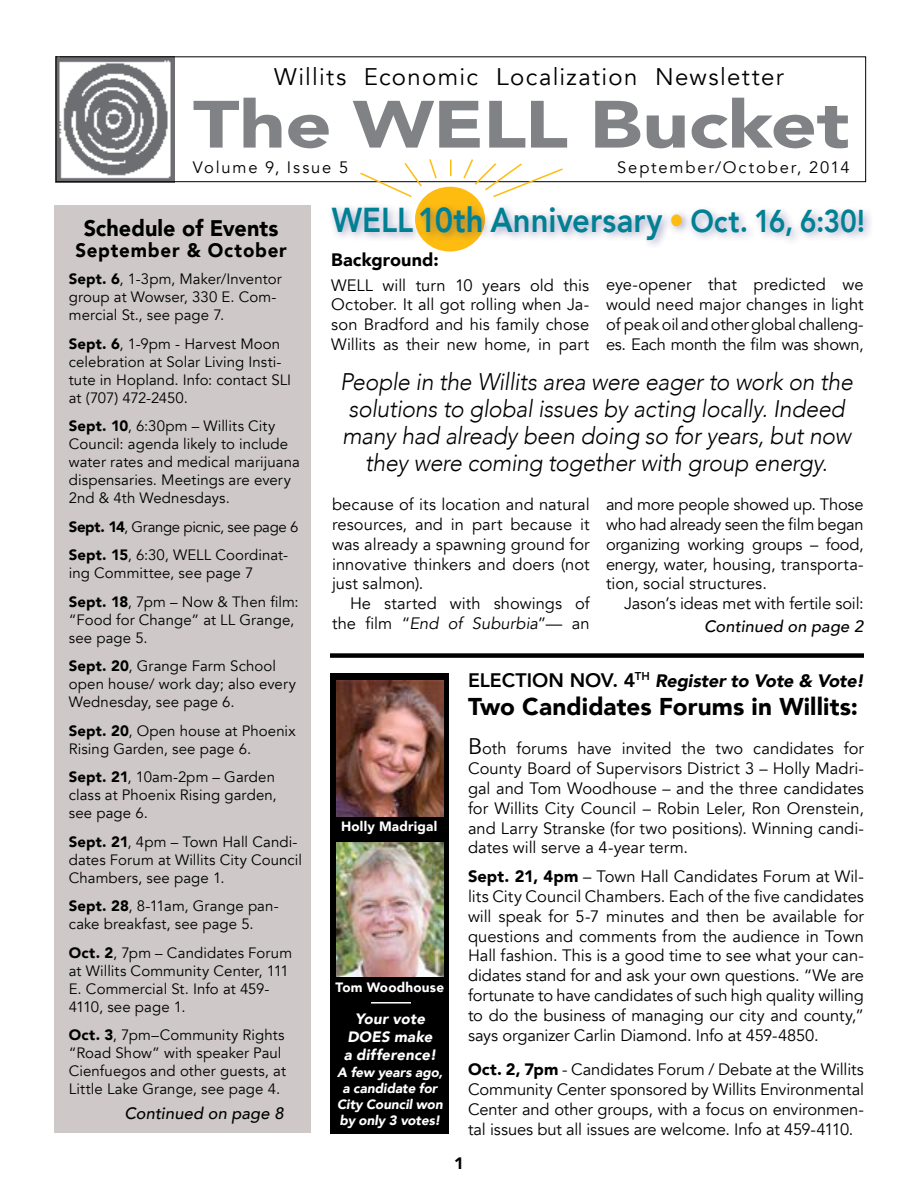
<style>
.page{position:relative;width:918px;height:1188px;background:#fff}
.page>*{position:absolute;margin:0;border:0;box-sizing:border-box;transform-origin:0 0}
.t1{font:900 66px "Avenir";letter-spacing:-.005em;color:#808285;scale:1.23 1}
.t2{font:800 34.5px "Avenir";color:#008093;scale:.9 1}
.t3{font:900 24.3px "Avenir";letter-spacing:.005em;color:#000}
.t4{font:italic 300 24px/27px "Avenir";letter-spacing:-.015em;color:#000;text-align:center;scale:.96 1}
.t5{font:24px "Avenir";letter-spacing:.055em;color:#000}
.t6{font:900 22.5px "Avenir";color:#000;scale:.96 1}
.t7{font:900 19.5px "Avenir";letter-spacing:.04em;color:#000;scale:.96 1}
.t8{font:italic 900 18px "Avenir";letter-spacing:-.005em;color:#000}
.t9{font:900 18px "Avenir";letter-spacing:.005em;color:#000}
.t10{font:16.5px/19.8px "Avenir";color:#000;text-align:justify}
.t11{font:16.5px "Avenir";letter-spacing:.11em;color:#000}
.t12{font:italic 500 16.5px "Avenir";letter-spacing:.01em;color:#000}
.t13{font:900 16.5px "Avenir";color:#000}
.t14{font:15px/18px "Avenir";letter-spacing:.005em;color:#000}
.t15{font:15px/28.5px "Avenir";letter-spacing:-.015em;color:#000}
.t16{font:italic 900 15px/18px "Avenir";letter-spacing:.01em;color:#fff;text-align:center}
.t17{font:italic 900 13.5px/16.2px "Avenir";letter-spacing:-.005em;color:#fff;text-align:center}
.t18{font:900 13.5px "Avenir";letter-spacing:.015em;color:#fff}
.s1{font-weight:900}
.s2{font-size:33px;color:#febc11}
.s3{font-size:31.5px}
.s4{font-style:italic}
.s5{font-weight:800;font-style:normal;font-size:19.5px}
.s6{font-size:22.5px}
</style>
<div class="page">
<div style="left:331px;top:673px;width:118px;height:461px;background:#000"></div>
<div style="left:416px;top:188px;width:68px;height:63px;background:#febc11;border-radius:50%"></div>
<div style="left:415px;top:187px;width:70px;height:65px;border:2px solid #febc11;border-radius:50%"></div>
<div style="left:55px;top:206px;width:256px;height:927px;background:#cec9c8"></div>
<img style="left:58px;top:58px;width:117px;height:122px">
<div style="left:56px;top:56px;width:810px;height:126px;border:1px solid #000"></div>
<div style="left:328px;top:202px;width:546px;height:48px;background:#212073;opacity:.4"></div>
<svg style="left:450px;top:160px;width:2px;height:16px"></svg>
<svg style="left:359px;top:159px;width:79px;height:40px"></svg>
<svg style="left:462px;top:159px;width:102px;height:40px"></svg>
<img style="left:336px;top:681px;width:108px;height:136px">
<img style="left:336px;top:843px;width:108px;height:134px">
<div style="left:330px;top:653px;width:534px;height:5px;background:#000"></div>
<hr style="left:371px;top:1002px;width:40px;height:2px;background:#fff">
<h3 class="t5" style="left:274px;top:62px;width:511px">Willits Economic Localization Newsletter</h3>
<h1 class="t1" style="left:193px;top:68px;width:535px">The WELL Bucket</h1>
<p class="t11" style="left:193px;top:158px;width:157px">Volume 9, Issue 5</p>
<p class="t11" style="left:617px;top:158px;width:234px">September/October, 2014</p>
<h3 class="t6" style="left:84px;top:209px;width:204px">Schedule of Events</h3>
<p class="t7" style="left:75px;top:234px;width:222px">September &amp; October</p>
<p class="t14" style="left:69px;top:270px;width:214px"><span class="s1">Sept. 6</span>, 1-3pm, Maker/Inventor group at Wowser, 330 E. Com&shy;mercial St., see page 7.</p>
<p class="t14" style="left:69px;top:335px;width:224px"><span class="s1">Sept. 6</span>, 1-9pm - Harvest Moon celebration at Solar Living Insti&shy;tute in Hopland. Info: contact SLI at (707) 472-2450.</p>
<p class="t14" style="left:69px;top:417px;width:233px"><span class="s1">Sept. 10</span>, 6:30pm – Willits City<br>Council: agenda likely to include water rates and medical marijuana dispensaries. Meetings are every<br>2nd &amp; 4th Wednesdays.</p>
<p class="t15" style="left:69px;top:513px;width:231px"><span class="s1">Sept. 14</span>, Grange picnic, see page 6<br><span class="s1">Sept. 15</span>, 6:30, WELL Coordinat-</p>
<p class="t14" style="left:69px;top:559px;width:231px;line-height:28.5px">ing Committee, see page 7<br><span class="s1">Sept. 18</span>, 7pm – Now &amp; Then film:</p>
<p class="t14" style="left:69px;top:611px;width:227px">“Food for Change” at LL Grange, see page 5.</p>
<p class="t14" style="left:69px;top:657px;width:229px"><span class="s1">Sept. 20</span>, Grange Farm School open house/ work day; also every<br>Wednesday, see page 6.</p>
<p class="t14" style="left:69px;top:722px;width:228px"><span class="s1">Sept. 20</span>, Open house at Phoenix<br>Rising Garden, see page 6.</p>
<p class="t14" style="left:69px;top:768px;width:209px;text-align:justify"><span class="s1">Sept. 21</span>, 10am-2pm – Garden class at Phoenix Rising garden, see page 6.</p>
<p class="t14" style="left:69px;top:833px;width:235px"><span class="s1">Sept. 21</span>, 4pm – Town Hall Candi&shy;dates Forum at Willits City Council<br>Chambers, see page 1.</p>
<p class="t14" style="left:69px;top:897px;width:211px"><span class="s1">Sept. 28</span>, 8-11am, Grange pan&shy;cake breakfast, see page 5.</p>
<p class="t14" style="left:69px;top:944px;width:225px"><span class="s1">Oct. 2</span>, 7pm – Candidates Forum at Willits Community Center, 111<br>E. Commercial St. Info at 459-<br>4110, see page 1.</p>
<p class="t14" style="left:69px;top:1026px;width:219px"><span class="s1">Oct. 3</span>, 7pm–Community Rights “Road Show” with speaker Paul<br>Cienfuegos and other guests, at<br>Little Lake Grange, see page 4.</p>
<p class="t12" style="left:124px;top:1103px;width:161px">Continued on page 8</p>
<h2 class="t2" style="left:332px;top:188px;width:594px">WELL 10th Anniversary <span class="s2">•</span> <span class="s3">Oct. 16, 6:30!</span></h2>
<p class="t10" style="left:606px;top:275px;width:259px">eye-opener that predicted we would need major changes in light of peak oil and other global challeng&shy;es. Each month the film was shown,</p>
<p class="t9" style="left:331px;top:245px;width:109px">Background:</p>
<p class="t10" style="left:331px;top:275px;width:259px">WELL will turn 10 years old this October. It all got rolling when Ja&shy;son Bradford and his family chose Willits as their new home, in part</p>
<h3 class="t4" style="left:340px;top:369px;width:535px">People in the Willits area were eager to work on the solutions to global issues by acting locally. Indeed many had already been doing so for years, but now they were coming together with group energy.</h3>
<p class="t10" style="left:332px;top:495px;width:259px">because of its location and natural resources, and in part because it was already a spawning ground for innovative thinkers and doers (not just salmon).</p>
<p class="t10" style="left:332px;top:594px;width:259px;text-align:right">He started with showings of the film “<span class="s4">End of Suburbia</span>”— an</p>
<p class="t10" style="left:606px;top:495px;width:259px">and more people showed up. Those who had already seen the film began organizing working groups – food, energy, water, housing, transporta&shy;tion, social structures.</p>
<p class="t10" style="left:624px;top:594px;width:241px">Jason’s ideas met with fertile soil:</p>
<p class="t12" style="left:704px;top:617px;width:161px">Continued on page 2</p>
<p class="t18" style="left:341px;top:814px;width:98px">Holly Madrigal</p>
<p class="t18" style="left:336px;top:976px;width:110px">Tom Woodhouse</p>
<p class="t16" style="left:344px;top:1010px;width:94px">Your vote<br>DOES make a difference!</p>
<p class="t17" style="left:337px;top:1064px;width:107px">A few years ago, a candidate for<br>City Council won by only 3 votes!</p>
<p class="t8" style="left:468px;top:666px;width:398px"><span class="s5">ELECTION NOV. 4</span><sup>TH</sup> Register to Vote &amp; Vote!</p>
<h3 class="t3" style="left:468px;top:686px;width:392px">Two Candidates Forums in Willits:</h3>
<p class="t10" style="left:468px;top:739px;width:398px"><span class="s6">B</span>oth forums have invited the two candidates for County Board of Supervisors District 3 – Holly Madri&shy;gal and Tom Woodhouse – and the three candidates for Willits City Council – Robin Leler, Ron Orenstein, and Larry Stranske (for two positions). Winning candi&shy;dates will serve a 4-year term.</p>
<p class="t10" style="left:468px;top:867px;width:398px"><span class="s1">Sept. 21, 4pm</span> – Town Hall Candidates Forum at Wil&shy;lits City Council Chambers. Each of the five candidates will speak for 5-7 minutes and then be available for questions and comments from the audience in Town Hall fashion. This is a good time to see what your can&shy;didates stand for and ask your own questions. “We are fortunate to have candidates of such high quality willing to do the business of managing our city and county,” says organizer Carlin Diamond. Info at 459-4850.</p>
<p class="t10" style="left:468px;top:1060px;width:397px"><span class="s1">Oct. 2, 7pm</span> - Candidates Forum / Debate at the Willits Community Center sponsored by Willits Environmental Center and other groups, with a focus on environmen&shy;tal issues but all issues are welcome. Info at 459-4110.</p>
<p class="t13" style="left:454px;top:1149px;width:11px">1</p>
</div>
